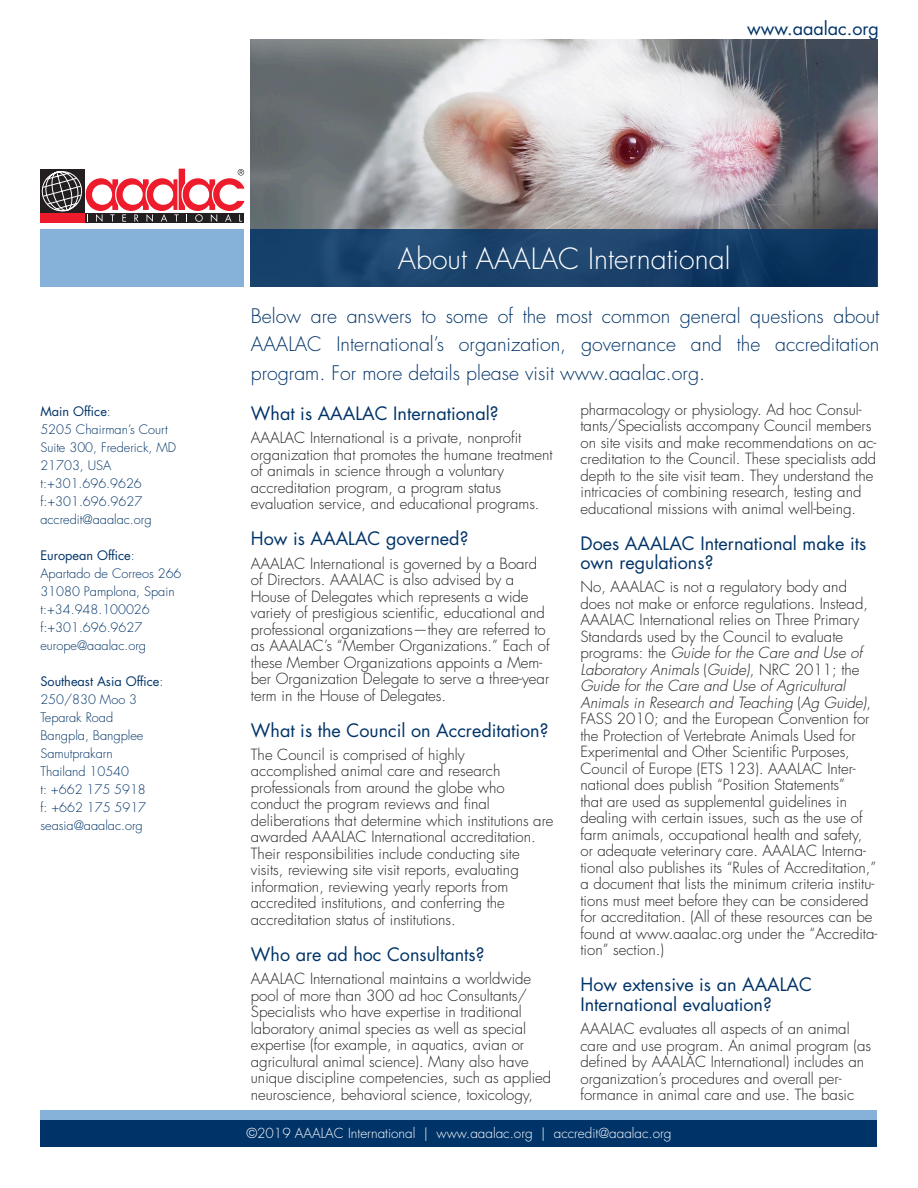
<style>
.page{position:relative;width:918px;height:1188px;background:#fff}
.page>*{position:absolute;margin:0;border:0;box-sizing:border-box;transform-origin:0 0}
.White_HEADER{font:300 28.5px "Futura";color:#fff}
.Intro_Graf{font:300 19.5px/28.5px "Futura";color:#003367;text-align:justify}
.SUBheads{font:18px/19.5px "Futura";color:#003367}
.BODY_Type{font:300 15px/16.5px "Futura";color:#231f20}
.t1{font:300 13.5px "Futura";color:#fff}
.t2{font:300 12.75px "Futura";color:#003367}
.t3{font:12.75px "Futura";color:#003367}
.s1{font-weight:300}
.s2{font-style:italic}
</style>
<div class="page">
<img style="left:251px;top:40px;width:626px;height:189px">
<div style="left:40px;top:1110px;width:838px;height:32px;background:#86b2d9"></div>
<div style="left:250px;top:229px;width:627px;height:58px;background:linear-gradient(to right,#204a74,#0f365f)"></div>
<div style="left:177px;top:167px;width:9px;height:44px;border:1px solid #fff"></div>
<div style="left:84px;top:213px;width:160px;height:10px;background:#231f20"></div>
<div style="left:40px;top:213px;width:44px;height:10px;background:#ee1b2c"></div>
<svg style="left:40px;top:169px;width:205px;height:53px"></svg>
<div style="left:40px;top:1120px;width:838px;height:28px;background:#003367"></div>
<div style="left:40px;top:229px;width:204px;height:58px;background:#86b2d9"></div>
<p class="SUBheads" style="left:747px;top:19px;width:133px">www.aaalac.org</p>
<p class="t3" style="left:40px;top:403px;width:72px">Main Office<span class="s1">:</span></p>
<p class="t2" style="left:40px;top:422px;width:129px">5205 Chairman’s Court</p>
<p class="t2" style="left:40px;top:440px;width:137px">Suite 300, Frederick, MD</p>
<p class="t2" style="left:40px;top:458px;width:72px">21703, USA</p>
<p class="t2" style="left:40px;top:476px;width:103px">t:+301.696.9626</p>
<p class="t2" style="left:40px;top:494px;width:103px">f:+301.696.9627</p>
<p class="t2" style="left:40px;top:512px;width:113px">accredit@aaalac.org</p>
<p class="t3" style="left:40px;top:547px;width:96px">European Office<span class="s1">:</span></p>
<p class="t2" style="left:40px;top:566px;width:143px">Apartado de Correos 266</p>
<p class="t2" style="left:40px;top:584px;width:136px">31080 Pamplona, Spain</p>
<p class="t2" style="left:40px;top:602px;width:111px">t:+34.948.100026</p>
<p class="t2" style="left:40px;top:620px;width:103px">f:+301.696.9627</p>
<p class="t2" style="left:40px;top:638px;width:107px">europe@aaalac.org</p>
<p class="t3" style="left:40px;top:673px;width:125px">Southeast Asia Office<span class="s1">:</span></p>
<p class="t2" style="left:40px;top:692px;width:98px">250/830 Moo 3</p>
<p class="t2" style="left:40px;top:710px;width:74px">Teparak Road</p>
<p class="t2" style="left:40px;top:728px;width:105px">Bangpla, Bangplee</p>
<p class="t2" style="left:40px;top:746px;width:74px">Samutprakarn</p>
<p class="t2" style="left:40px;top:764px;width:90px">Thailand 10540</p>
<p class="t2" style="left:40px;top:782px;width:107px">t: +662 175 5918</p>
<p class="t2" style="left:40px;top:800px;width:107px">f: +662 175 5917</p>
<p class="t2" style="left:40px;top:818px;width:104px">seasia@aaalac.org</p>
<p class="White_HEADER" style="left:398px;top:242px;width:334px">About AAALAC International</p>
<p class="Intro_Graf" style="left:251px;top:302px;width:630px">Below are answers to some of the most common general questions about AAALAC International’s organization, governance and the accreditation program. For more details please visit www.aaalac.org.</p>
<p class="SUBheads" style="left:251px;top:404px;width:249px">What is AAALAC International?</p>
<p class="BODY_Type" style="left:251px;top:430px;width:303px">AAALAC International is a private, nonprofit organization that promotes the humane treatment of animals in science through a voluntary accreditation program, a program status evaluation service, and educational programs.</p>
<p class="SUBheads" style="left:251px;top:529px;width:219px">How is AAALAC governed?</p>
<p class="BODY_Type" style="left:251px;top:555px;width:300px">AAALAC International is governed by a Board of Directors. AAALAC is also advised by a House of Delegates which represents a wide variety of prestigious scientific, educational and professional organizations—they are referred to as AAALAC’s “Member Organizations.” Each of these Member Organizations appoints a Mem&shy;ber Organization Delegate to serve a three-year term in the House of Delegates.</p>
<p class="SUBheads" style="left:251px;top:720px;width:299px">What is the Council on Accreditation?</p>
<p class="BODY_Type" style="left:251px;top:746px;width:304px">The Council is comprised of highly accomplished animal care and research professionals from around the globe who conduct the program reviews and final deliberations that determine which institutions are awarded AAALAC International accreditation.<br>Their responsibilities include conducting site visits, reviewing site visit reports, evaluating information, reviewing yearly reports from accredited institutions, and conferring the accreditation status of institutions.</p>
<p class="SUBheads" style="left:251px;top:945px;width:235px">Who are ad hoc Consultants?</p>
<p class="BODY_Type" style="left:251px;top:971px;width:302px">AAALAC International maintains a worldwide pool of more than 300 ad hoc Consultants/ Specialists who have expertise in traditional laboratory animal species as well as special expertise (for example, in aquatics, avian or agricultural animal science). Many also have unique discipline competencies, such as applied neuroscience, behavioral science, toxicology,</p>
<p class="BODY_Type" style="left:580px;top:401px;width:297px">pharmacology or physiology. Ad hoc Consul&shy;tants/Specialists accompany Council members on site visits and make recommendations on ac&shy;creditation to the Council. These specialists add depth to the site visit team. They understand the intricacies of combining research, testing and educational missions with animal well-being.</p>
<p class="SUBheads" style="left:580px;top:533px;width:287px">Does AAALAC International make its own regulations?</p>
<p class="BODY_Type" style="left:580px;top:579px;width:298px">No, AAALAC is not a regulatory body and does not make or enforce regulations. Instead, AAALAC International relies on Three Primary Standards used by the Council to evaluate programs: the <span class="s2">Guide for the Care and Use of Laboratory Animals</span> (<span class="s2">Guide)</span>, NRC 2011; the <span class="s2">Guide for the Care and Use of Agricultural Animals in Research and Teaching</span> (<span class="s2">Ag Guide)</span>, FASS 2010; and the European Convention for the Protection of Vertebrate Animals Used for Experimental and Other Scientific Purposes, Council of Europe (ETS 123). AAALAC Inter&shy;national does publish “Position Statements”<br>that are used as supplemental guidelines in dealing with certain issues, such as the use of farm animals, occupational health and safety, or adequate veterinary care. AAALAC Interna&shy;tional also publishes its “Rules of Accreditation,” a document that lists the minimum criteria institu&shy;tions must meet before they can be considered for accreditation. (All of these resources can be found at www.aaalac.org under the “Accredita&shy;tion” section.)</p>
<p class="SUBheads" style="left:580px;top:975px;width:233px">How extensive is an AAALAC<br>International evaluation?</p>
<p class="BODY_Type" style="left:580px;top:1021px;width:292px">AAALAC evaluates all aspects of an animal care and use program. An animal program (as defined by AAALAC International) includes an organization’s procedures and overall per&shy;formance in animal care and use. The basic</p>
<p class="t1" style="left:246px;top:1125px;width:427px">©2019 AAALAC International | www.aaalac.org | accredit@aaalac.org</p>
</div>
